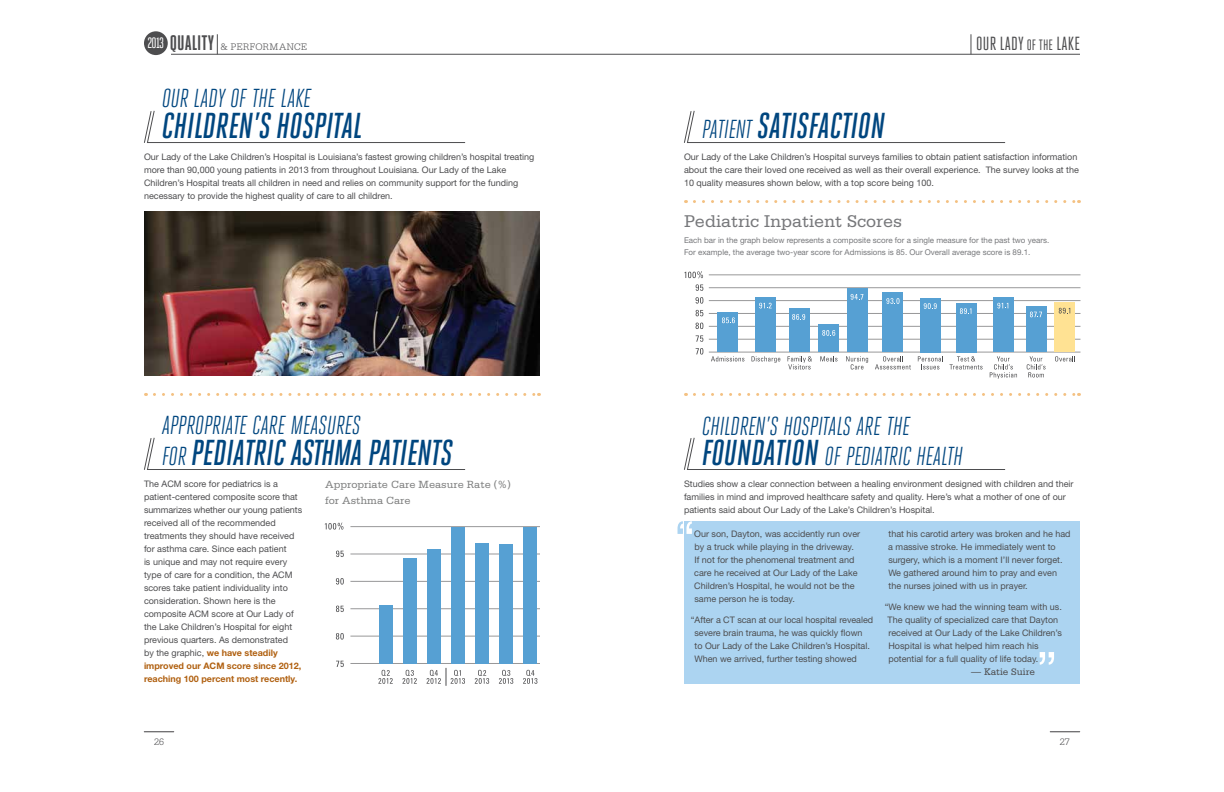
<style>
.page{position:relative;width:1224px;height:792px;background:#fff}
.page>*{position:absolute;margin:0;border:0;box-sizing:border-box;transform-origin:0 0}
.t1{font:italic 500 36px "Heroic Condensed";letter-spacing:-.015em;color:#00467f}
.t2{font:italic 26px/30px "Heroic Condensed";letter-spacing:-.005em;color:#00467f}
.t3{font:19px "Heroic Condensed";letter-spacing:.01em;color:#4d4d4f}
.t4{font:18px "Serifa";color:#77787b}
.t5{font:11px/16px "Serifa";color:#7f8080}
.t6{font:300 10px "Serifa";letter-spacing:.03em;color:#4d4d4f}
.t7{font:10px "Serifa";color:#4d4d4f}
.t8{font:9px/13px "Helvetica Neue";color:#4d4d4f}
.t9{font:8px/12px "Helvetica Neue";color:#77787b}
.s1{font-family:"Heroic Condensed";font-weight:700;font-size:21px}
.s2{font-weight:400;font-size:26px}
.s3{font-weight:700;color:#b06010}
.s4{font-size:15px}
.s5{font-weight:500;font-size:36px}
</style>
<div class="page">
<hr style="left:144px;top:732px;width:30px;height:1px;background:#414042">
<div style="left:144px;top:31px;width:24px;height:24px;background:#4d4d4f;border-radius:50%"></div>
<hr style="left:171px;top:54px;width:441px;height:1px;background:#4d4d4f">
<svg style="left:217px;top:34px;width:1px;height:20px"></svg>
<hr style="left:1050px;top:732px;width:30px;height:1px;background:#414042">
<hr style="left:612px;top:54px;width:468px;height:1px;background:#4d4d4f">
<svg style="left:971px;top:34px;width:1px;height:20px"></svg>
<hr style="left:350px;top:663px;width:190px;height:1px;background:#989899">
<hr style="left:350px;top:581px;width:190px;height:1px;background:#989899">
<hr style="left:350px;top:554px;width:190px;height:1px;background:#989899">
<hr style="left:350px;top:636px;width:190px;height:1px;background:#989899">
<hr style="left:350px;top:608px;width:190px;height:1px;background:#989899">
<hr style="left:350px;top:526px;width:190px;height:1px;background:#989899">
<svg style="left:336px;top:661px;width:8px;height:6px"></svg>
<svg style="left:336px;top:633px;width:8px;height:7px"></svg>
<svg style="left:336px;top:578px;width:8px;height:7px"></svg>
<svg style="left:336px;top:606px;width:8px;height:6px"></svg>
<svg style="left:336px;top:551px;width:8px;height:6px"></svg>
<svg style="left:325px;top:523px;width:18px;height:7px"></svg>
<div style="left:379px;top:605px;width:13px;height:58px;background:#56a0d3"></div>
<svg style="left:378px;top:670px;width:15px;height:14px"></svg>
<div style="left:403px;top:558px;width:13px;height:105px;background:#56a0d3"></div>
<svg style="left:402px;top:670px;width:15px;height:14px"></svg>
<div style="left:427px;top:549px;width:13px;height:114px;background:#56a0d3"></div>
<div style="left:451px;top:527px;width:13px;height:136px;background:#56a0d3"></div>
<div style="left:475px;top:543px;width:14px;height:120px;background:#56a0d3"></div>
<svg style="left:475px;top:670px;width:14px;height:14px"></svg>
<div style="left:499px;top:544px;width:14px;height:119px;background:#56a0d3"></div>
<svg style="left:499px;top:670px;width:14px;height:14px"></svg>
<div style="left:524px;top:527px;width:13px;height:136px;background:#56a0d3"></div>
<svg style="left:523px;top:670px;width:14px;height:14px"></svg>
<svg style="left:427px;top:668px;width:38px;height:17px"></svg>
<svg style="left:684px;top:110px;width:322px;height:33px"></svg>
<svg style="left:684px;top:437px;width:322px;height:33px"></svg>
<svg style="left:144px;top:110px;width:322px;height:33px"></svg>
<svg style="left:154px;top:393px;width:385px;height:3px"></svg>
<img style="left:144px;top:211px;width:396px;height:164px">
<svg style="left:144px;top:437px;width:322px;height:33px"></svg>
<svg style="left:694px;top:200px;width:385px;height:3px"></svg>
<div style="left:684px;top:521px;width:396px;height:163px;background:#acd4f1"></div>
<svg style="left:1040px;top:652px;width:14px;height:13px"></svg>
<svg style="left:678px;top:521px;width:14px;height:13px"></svg>
<svg style="left:694px;top:393px;width:385px;height:3px"></svg>
<svg style="left:685px;top:271px;width:18px;height:7px"></svg>
<svg style="left:696px;top:284px;width:7px;height:7px"></svg>
<svg style="left:696px;top:297px;width:7px;height:7px"></svg>
<svg style="left:696px;top:310px;width:7px;height:6px"></svg>
<svg style="left:696px;top:323px;width:7px;height:6px"></svg>
<svg style="left:696px;top:348px;width:7px;height:7px"></svg>
<svg style="left:696px;top:335px;width:7px;height:7px"></svg>
<hr style="left:709px;top:352px;width:371px;height:1px;background:#989899">
<hr style="left:709px;top:339px;width:371px;height:1px;background:#989899">
<hr style="left:709px;top:326px;width:371px;height:1px;background:#989899">
<hr style="left:709px;top:313px;width:371px;height:1px;background:#989899">
<hr style="left:709px;top:300px;width:371px;height:1px;background:#989899">
<hr style="left:709px;top:287px;width:371px;height:1px;background:#989899">
<hr style="left:709px;top:275px;width:371px;height:1px;background:#989899">
<svg style="left:711px;top:356px;width:33px;height:5px"></svg>
<div style="left:717px;top:312px;width:21px;height:40px;background:#56a0d3"></div>
<svg style="left:722px;top:317px;width:13px;height:6px"></svg>
<svg style="left:752px;top:356px;width:28px;height:7px"></svg>
<div style="left:755px;top:297px;width:21px;height:55px;background:#56a0d3"></div>
<svg style="left:759px;top:303px;width:13px;height:6px"></svg>
<svg style="left:788px;top:356px;width:24px;height:13px"></svg>
<div style="left:789px;top:309px;width:21px;height:43px;background:#56a0d3"></div>
<svg style="left:792px;top:314px;width:13px;height:6px"></svg>
<svg style="left:820px;top:356px;width:18px;height:5px"></svg>
<div style="left:818px;top:325px;width:21px;height:27px;background:#56a0d3"></div>
<svg style="left:822px;top:330px;width:13px;height:6px"></svg>
<svg style="left:846px;top:356px;width:22px;height:14px"></svg>
<div style="left:847px;top:289px;width:21px;height:63px;background:#56a0d3"></div>
<svg style="left:851px;top:294px;width:12px;height:6px"></svg>
<svg style="left:1055px;top:356px;width:20px;height:6px"></svg>
<div style="left:1055px;top:303px;width:20px;height:49px;background:#ffe293"></div>
<svg style="left:1059px;top:308px;width:11px;height:6px"></svg>
<svg style="left:875px;top:356px;width:36px;height:13px"></svg>
<div style="left:882px;top:293px;width:21px;height:59px;background:#56a0d3"></div>
<svg style="left:886px;top:298px;width:13px;height:6px"></svg>
<svg style="left:918px;top:356px;width:25px;height:13px"></svg>
<div style="left:920px;top:298px;width:21px;height:54px;background:#56a0d3"></div>
<svg style="left:924px;top:303px;width:13px;height:6px"></svg>
<svg style="left:949px;top:356px;width:34px;height:13px"></svg>
<div style="left:956px;top:303px;width:21px;height:49px;background:#56a0d3"></div>
<svg style="left:960px;top:308px;width:11px;height:6px"></svg>
<svg style="left:990px;top:356px;width:27px;height:23px"></svg>
<div style="left:993px;top:297px;width:21px;height:55px;background:#56a0d3"></div>
<svg style="left:997px;top:303px;width:11px;height:6px"></svg>
<svg style="left:1027px;top:356px;width:19px;height:21px"></svg>
<div style="left:1026px;top:306px;width:20px;height:46px;background:#56a0d3"></div>
<svg style="left:1030px;top:312px;width:12px;height:5px"></svg>
<p class="t6" style="left:147px;top:41px;width:161px"><sup>2013</sup> <span class="s1">QUALITY</span> &amp; PERFORMANCE</p>
<h2 class="t2" style="left:162px;top:83px;width:151px">OUR LADY OF THE LAKE</h2>
<h1 class="t1" style="left:162px;top:106px;width:202px">CHILDREN’S HOSPITAL</h1>
<p class="t8" style="left:144px;top:150px;width:392px">Our Lady of the Lake Children’s Hospital is Louisiana’s fastest growing children’s hospital treating more than 90,000 young patients in 2013 from throughout Louisiana. Our Lady of the Lake Children’s Hospital treats all children in need and relies on community support for the funding necessary to provide the highest quality of care to all children.</p>
<h2 class="t2" style="left:162px;top:410px;width:200px">APPROPRIATE CARE MEASURES</h2>
<h1 class="t1" style="left:162px;top:433px;width:292px"><span class="s2">FOR</span> PEDIATRIC ASTHMA PATIENTS</h1>
<p class="t8" style="left:144px;top:477px;width:160px">The ACM score for pediatrics is a patient-centered composite score that summarizes whether our young patients received all of the recommended treatments they should have received for asthma care. Since each patient<br>is unique and may not require every type of care for a condition, the ACM scores take patient individuality into consideration. Shown here is the composite ACM score at Our Lady of the Lake Children’s Hospital for eight previous quarters. As demonstrated<br>by the graphic, <span class="s3">we have steadily improved our ACM score since 2012, reaching 100 percent most recently.</span></p>
<p class="t5" style="left:325px;top:476px;width:187px">Appropriate Care Measure Rate (%) for Asthma Care</p>
<p class="t6" style="left:154px;top:736px;width:11px">26</p>
<h1 class="t1" style="left:702px;top:106px;width:184px"><span class="s2">PATIENT</span> SATISFACTION</h1>
<h3 class="t3" style="left:976px;top:33px;width:105px">OUR LADY <span class="s4">OF THE</span> LAKE</h3>
<p class="t8" style="left:684px;top:150px;width:396px">Our Lady of the Lake Children’s Hospital surveys families to obtain patient satisfaction information about the care their loved one received as well as their overall experience. The survey looks at the<br>10 quality measures shown below, with a top score being 100.</p>
<h3 class="t4" style="left:684px;top:211px;width:220px">Pediatric Inpatient Scores</h3>
<p class="t9" style="left:684px;top:234px;width:367px">Each bar in the graph below represents a composite score for a single measure for the past two years.<br>For example, the average two-year score for Admissions is 85. Our Overall average score is 89.1.</p>
<h2 class="t2" style="left:702px;top:411px;width:262px">CHILDREN’S HOSPITALS ARE THE<br><span class="s5">FOUNDATION</span> OF PEDIATRIC HEALTH</h2>
<p class="t8" style="left:684px;top:477px;width:391px">Studies show a clear connection between a healing environment designed with children and their families in mind and improved healthcare safety and quality. Here’s what a mother of one of our patients said about Our Lady of the Lake’s Children’s Hospital.</p>
<p class="t8" style="left:694px;top:527px;width:167px">Our son, Dayton, was accidently run over by a truck while playing in the driveway.<br>If not for the phenomenal treatment and care he received at Our Lady of the Lake Children’s Hospital, he would not be the same person he is today.</p>
<p class="t8" style="left:694px;top:613px;width:180px;text-indent:-4px">“After a CT scan at our local hospital revealed severe brain trauma, he was quickly flown<br>to Our Lady of the Lake Children’s Hospital.<br>When we arrived, further testing showed</p>
<p class="t8" style="left:888px;top:527px;width:184px">that his carotid artery was broken and he had a massive stroke. He immediately went to surgery, which is a moment I’ll never forget.<br>We gathered around him to pray and even the nurses joined with us in prayer.</p>
<p class="t8" style="left:888px;top:600px;width:176px;text-indent:-3px">“We knew we had the winning team with us.<br>The quality of specialized care that Dayton received at Our Lady of the Lake Children’s Hospital is what helped him reach his potential for a full quality of life today.</p>
<p class="t7" style="left:971px;top:666px;width:65px">— Katie Suire</p>
<p class="t6" style="left:1060px;top:736px;width:11px">27</p>
</div>
